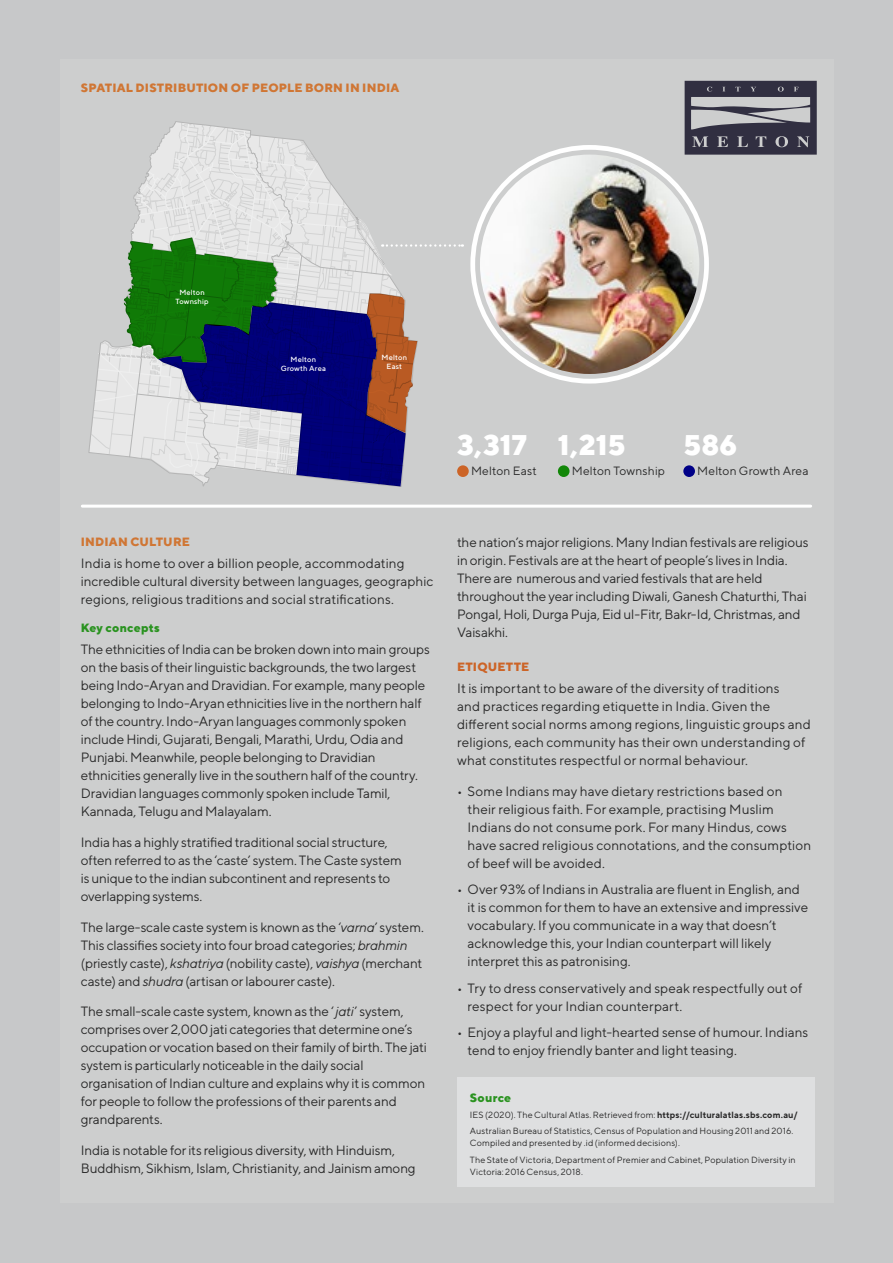
<style>
.page{position:relative;width:893px;height:1263px;background:#c7c8c9}
.page>*{position:absolute;margin:0;border:0;box-sizing:border-box;transform-origin:0 0}
.t1{font:800 28.5px "TT Norms";color:#fff}
.t2{font:13.5px/18px "TT Norms";letter-spacing:-.01em;color:#292929}
.t3{font:800 12px "TT Norms";letter-spacing:.02em;color:#d07634}
.t4{font:12px "TT Norms";letter-spacing:.01em;color:#292929}
.t5{font:800 12px "TT Norms";letter-spacing:.02em;color:#2a9320}
.t6{font:800 12px "TT Norms";letter-spacing:.02em;color:#cc6427}
.t7{font:9px/16.2px "TT Norms";letter-spacing:.01em;color:#292929}
.t8{font:500 7.5px/9px "TT Norms";letter-spacing:.02em;color:#fff;text-align:center}
.s1{font-style:italic}
.s2{font-weight:700}
</style>
<div class="page">
<div style="left:60px;top:60px;width:773px;height:1143px;background:#cdcece"></div>
<div style="left:457px;top:1077px;width:358px;height:110px;background:#dedfe0"></div>
<svg style="left:685px;top:81px;width:132px;height:74px"></svg>
<img style="left:470px;top:143px;width:241px;height:241px">
<hr style="left:82px;top:505px;width:729px;height:3px;background:#fff">
<div style="left:457px;top:465px;width:12px;height:12px;background:#cc6427;border-radius:50%"></div>
<div style="left:558px;top:465px;width:11px;height:12px;background:#128708;border-radius:50%"></div>
<div style="left:683px;top:465px;width:12px;height:12px;background:#000087;border-radius:50%"></div>
<svg style="left:89px;top:122px;width:374px;height:386px"></svg>
<svg style="left:158px;top:302px;width:248px;height:184px;background:#555584"></svg>
<p class="t3" style="left:81px;top:80px;width:320px">SPATIAL DISTRIBUTION OF PEOPLE BORN IN INDIA</p>
<p class="t8" style="left:175px;top:288px;width:35px">Melton<br>Township</p>
<p class="t8" style="left:281px;top:354px;width:47px">Melton<br>Growth Area</p>
<p class="t8" style="left:382px;top:353px;width:27px">Melton<br>East</p>
<p class="t3" style="left:81px;top:534px;width:111px">INDIAN CULTURE</p>
<p class="t2" style="left:81px;top:554px;width:354px">India is home to over a billion people, accommodating incredible cultural diversity between languages, geographic regions, religious traditions and social stratifications.</p>
<p class="t5" style="left:81px;top:620px;width:81px">Key concepts</p>
<p class="t2" style="left:81px;top:640px;width:351px">The ethnicities of India can be broken down into main groups on the basis of their linguistic backgrounds, the two largest being Indo-Aryan and Dravidian. For example, many people belonging to Indo-Aryan ethnicities live in the northern half of the country. Indo-Aryan languages commonly spoken include Hindi, Gujarati, Bengali, Marathi, Urdu, Odia and Punjabi. Meanwhile, people belonging to Dravidian ethnicities generally live in the southern half of the country.<br>Dravidian languages commonly spoken include Tamil, Kannada, Telugu and Malayalam.</p>
<p class="t2" style="left:81px;top:833px;width:323px">India has a highly stratified traditional social structure, often referred to as the ‘caste’ system. The Caste system is unique to the indian subcontinent and represents to overlapping systems.</p>
<p class="t2" style="left:81px;top:918px;width:345px">The large-scale caste system is known as the ‘<span class="s1">varna</span>’ system.<br>This classifies society into four broad categories; <span class="s1">brahmin </span>(priestly caste), <span class="s1">kshatriya</span> (nobility caste), <span class="s1">vaishya</span> (merchant caste) and <span class="s1">shudra</span> (artisan or labourer caste).</p>
<p class="t2" style="left:81px;top:1002px;width:348px">The small-scale caste system, known as the ‘ <span class="s1">jati</span>’ system, comprises over 2,000 jati categories that determine one’s occupation or vocation based on their family of birth. The jati system is particularly noticeable in the daily social organisation of Indian culture and explains why it is common for people to follow the professions of their parents and grandparents.</p>
<p class="t2" style="left:81px;top:1141px;width:337px">India is notable for its religious diversity, with Hinduism,<br>Buddhism, Sikhism, Islam, Christianity, and Jainism among</p>
<h1 class="t1" style="left:457px;top:426px;width:72px">3,317</h1>
<p class="t4" style="left:471px;top:464px;width:67px">Melton East</p>
<h1 class="t1" style="left:558px;top:426px;width:69px">1,215</h1>
<p class="t4" style="left:572px;top:464px;width:95px">Melton Township</p>
<h1 class="t1" style="left:683px;top:426px;width:56px">586</h1>
<p class="t4" style="left:697px;top:464px;width:113px">Melton Growth Area</p>
<p class="t2" style="left:457px;top:533px;width:353px">the nation’s major religions. Many Indian festivals are religious in origin. Festivals are at the heart of people’s lives in India.<br>There are numerous and varied festivals that are held throughout the year including Diwali, Ganesh Chaturthi, Thai Pongal, Holi, Durga Puja, Eid ul-Fitr, Bakr-Id, Christmas, and Vaisakhi.</p>
<p class="t6" style="left:457px;top:659px;width:74px">ETIQUETTE</p>
<p class="t2" style="left:457px;top:679px;width:355px">It is important to be aware of the diversity of traditions<br>and practices regarding etiquette in India. Given the different social norms among regions, linguistic groups and religions, each community has their own understanding of what constitutes respectful or normal behaviour.</p>
<p class="t2" style="left:468px;top:782px;width:345px;text-indent:-11px">• Some Indians may have dietary restrictions based on their religious faith. For example, practising Muslim Indians do not consume pork. For many Hindus, cows have sacred religious connotations, and the consumption of beef will be avoided.</p>
<p class="t2" style="left:468px;top:880px;width:342px;text-indent:-11px">• Over 93% of Indians in Australia are fluent in English, and it is common for them to have an extensive and impressive vocabulary. If you communicate in a way that doesn’t acknowledge this, your Indian counterpart will likely interpret this as patronising.</p>
<p class="t2" style="left:468px;top:978px;width:336px;text-indent:-11px">• Try to dress conservatively and speak respectfully out of respect for your Indian counterpart.</p>
<p class="t2" style="left:468px;top:1023px;width:342px;text-indent:-11px">• Enjoy a playful and light-hearted sense of humour. Indians tend to enjoy friendly banter and light teasing.</p>
<p class="t5" style="left:470px;top:1090px;width:43px">Source</p>
<p class="t7" style="left:470px;top:1106px;width:329px">IES (2020). The Cultural Atlas. Retrieved from: <span class="s2">https://culturalatlas.sbs.com.au/<br></span>Australian Bureau of Statistics, Census of Population and Housing 2011 and 2016.</p>
<p class="t7" style="left:470px;top:1135px;width:327px">Compiled and presented by .id (informed decisions).<br>The State of Victoria, Department of Premier and Cabinet, Population Diversity in</p>
<p class="t7" style="left:470px;top:1163px;width:115px">Victoria: 2016 Census, 2018.</p>
</div>
